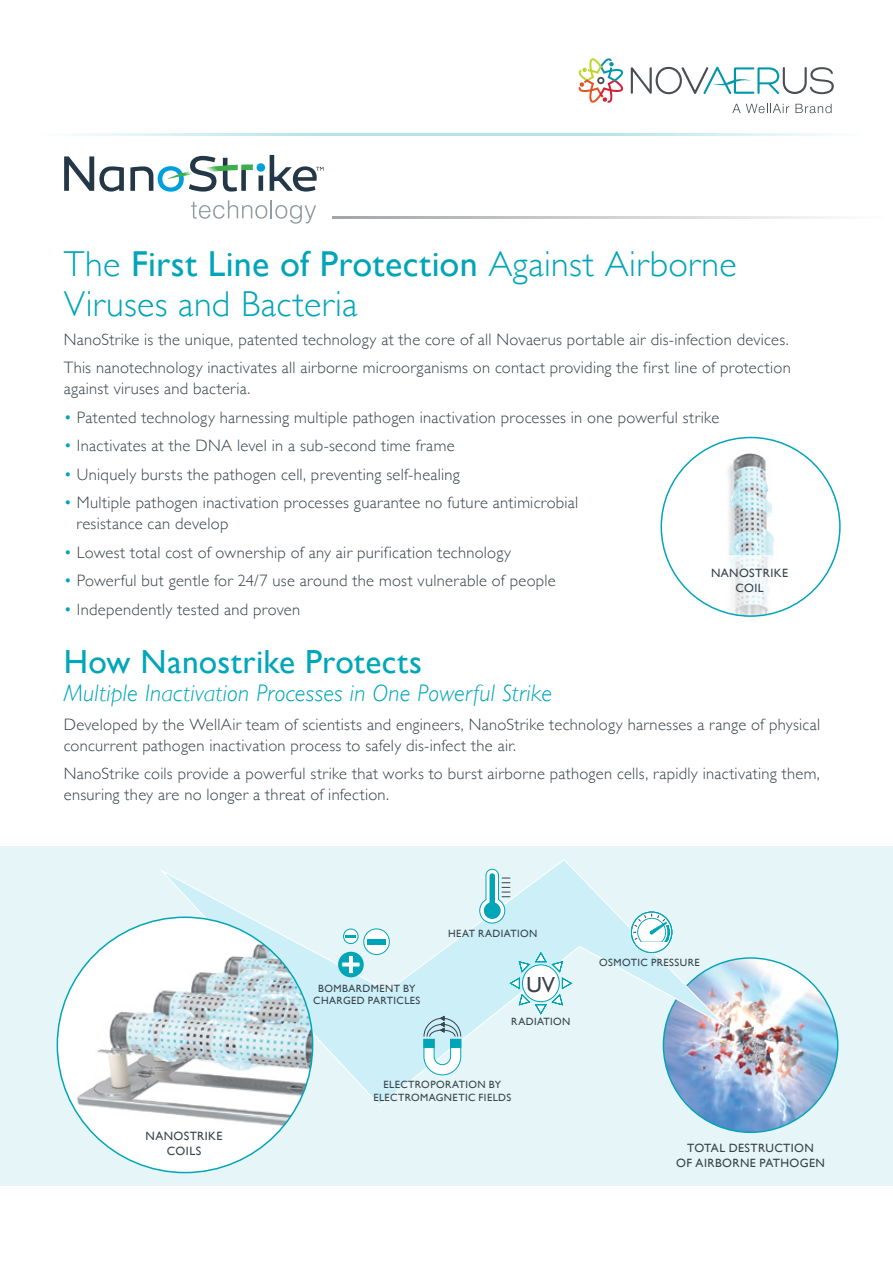
<style>
.page{position:relative;width:893px;height:1263px;background:#fff}
.page>*{position:absolute;margin:0;border:0;box-sizing:border-box;transform-origin:0 0}
.t1{font:300 36px/40.5px "Gill Sans";letter-spacing:.01em;color:#00a5b9}
.t2{font:33.45px "Gill Sans";letter-spacing:.01em;color:#00a6b9}
.t3{font:italic 300 24px "Gill Sans";letter-spacing:.01em;color:#00a6b9}
.t4{font:21.9px "Gill Sans";color:#38434b}
.t5{font:300 16.5px/21px "Gill Sans";letter-spacing:.015em;color:#38434a}
.t6{font:12px/15px "Gill Sans";letter-spacing:.035em;color:#38434b;text-align:center}
.t7{font:12px/15px "Gill Sans";letter-spacing:.035em;color:#38434a;text-align:center}
.t8{font:10.5px/12.8px "Gill Sans";letter-spacing:.035em;color:#38434b;text-align:center}
.s1{font-weight:400}
.s2{color:#00a5b8}
</style>
<div class="page">
<svg style="left:191px;top:200px;width:125px;height:24px"></svg>
<svg style="left:64px;top:156px;width:60px;height:36px"></svg>
<svg style="left:270px;top:155px;width:54px;height:37px"></svg>
<div style="left:257px;top:163px;width:8px;height:9px;background:#00a0dd;border-radius:50%"></div>
<svg style="left:259px;top:175px;width:4px;height:16px"></svg>
<svg style="left:130px;top:156px;width:123px;height:36px"></svg>
<div style="left:0;top:847px;width:893px;height:339px;background:#e6f6f8"></div>
<img style="left:663px;top:958px;width:175px;height:174px;border-radius:87px">
<svg style="left:332px;top:216px;width:496px;height:2px"></svg>
<svg style="left:158px;top:859px;width:570px;height:247px"></svg>
<div style="left:364px;top:929px;width:25px;height:25px;background:#fff;border-radius:50%"></div>
<div style="left:363px;top:928px;width:27px;height:27px;border:1px solid #00a5b8;border-radius:50%"></div>
<div style="left:367px;top:939px;width:19px;height:5px;background:#00a5b8"></div>
<div style="left:344px;top:929px;width:14px;height:14px;background:#fff;border-radius:50%"></div>
<div style="left:343px;top:928px;width:16px;height:16px;border:1px solid #00a5b8;border-radius:50%"></div>
<svg style="left:346px;top:935px;width:10px;height:3px"></svg>
<div style="left:338px;top:952px;width:26px;height:25px;background:#00a5b8;border-radius:50%"></div>
<svg style="left:341px;top:954px;width:20px;height:21px"></svg>
<svg style="left:423px;top:1016px;width:39px;height:60px;background:#b3dce4"></svg>
<div style="left:57px;top:917px;width:256px;height:255px;background:#fff;border-radius:50%"></div>
<img style="left:69px;top:945px;width:244px;height:221px">
<svg style="left:479px;top:869px;width:31px;height:55px"></svg>
<svg style="left:509px;top:951px;width:64px;height:64px"></svg>
<svg style="left:631px;top:912px;width:41px;height:40px"></svg>
<svg style="left:633px;top:914px;width:37px;height:29px"></svg>
<svg style="left:632px;top:943px;width:40px;height:9px"></svg>
<div style="left:631px;top:911px;width:41px;height:42px;border:1px solid #00a5b8;border-radius:50%"></div>
<svg style="left:77px;top:134px;width:756px;height:1px"></svg>
<svg style="left:732px;top:104px;width:57px;height:9px"></svg>
<svg style="left:795px;top:104px;width:37px;height:9px"></svg>
<svg style="left:578px;top:58px;width:46px;height:45px"></svg>
<svg style="left:631px;top:67px;width:203px;height:27px"></svg>
<img style="left:661px;top:437px;width:179px;height:179px;border-radius:89px">
<svg style="left:665px;top:555px;width:171px;height:61px"></svg>
<h1 class="t1" style="left:64px;top:242px;width:674px">The <span class="s1">First Line of Protection</span> Against Airborne<br>Viruses and Bacteria</h1>
<p class="t5" style="left:64px;top:324px;width:728px;line-height:28.5px">NanoStrike is the unique, patented technology at the core of all Novaerus portable air dis-infection devices.<br>This nanotechnology inactivates all airborne microorganisms on contact providing the first line of protection</p>
<p class="t5" style="left:64px;top:378px;width:188px">against viruses and bacteria.</p>
<p class="t5" style="left:64px;top:406px;width:657px"><span class="s2">•</span> Patented technology harnessing multiple pathogen inactivation processes in one powerful strike</p>
<p class="t5" style="left:64px;top:435px;width:392px"><span class="s2">•</span> Inactivates at the DNA level in a sub-second time frame</p>
<p class="t5" style="left:64px;top:463px;width:398px"><span class="s2">•</span> Uniquely bursts the pathogen cell, preventing self-healing</p>
<p class="t5" style="left:76px;top:492px;width:503px;text-indent:-13px"><span class="s2">•</span> Multiple pathogen inactivation processes guarantee no future antimicrobial resistance can develop</p>
<p class="t5" style="left:64px;top:541px;width:449px"><span class="s2">•</span> Lowest total cost of ownership of any air purification technology</p>
<p class="t5" style="left:64px;top:570px;width:494px"><span class="s2">•</span> Powerful but gentle for 24/7 use around the most vulnerable of people</p>
<p class="t5" style="left:64px;top:598px;width:238px"><span class="s2">•</span> Independently tested and proven</p>
<h2 class="t2" style="left:64px;top:642px;width:360px">How Nanostrike Protects</h2>
<h3 class="t3" style="left:64px;top:680px;width:490px">Multiple Inactivation Processes in One Powerful Strike</h3>
<p class="t5" style="left:64px;top:713px;width:758px">Developed by the WellAir team of scientists and engineers, NanoStrike technology harnesses a range of physical concurrent pathogen inactivation process to safely dis-infect the air.</p>
<p class="t5" style="left:64px;top:763px;width:758px">NanoStrike coils provide a powerful strike that works to burst airborne pathogen cells, rapidly inactivating them, ensuring they are no longer a threat of infection.</p>
<p class="t7" style="left:711px;top:566px;width:78px">NANOSTRIKE<br>COIL</p>
<p class="t6" style="left:146px;top:1128px;width:78px">NANOSTRIKE<br>COILS</p>
<p class="t8" style="left:313px;top:982px;width:109px">BOMBARDMENT BY<br>CHARGED PARTICLES</p>
<p class="t8" style="left:448px;top:927px;width:91px">HEAT RADIATION</p>
<h3 class="t4" style="left:526px;top:971px;width:30px">UV</h3>
<p class="t8" style="left:511px;top:1015px;width:61px">RADIATION</p>
<p class="t8" style="left:373px;top:1078px;width:139px">ELECTROPORATION BY<br>ELECTROMAGNETIC FIELDS</p>
<p class="t8" style="left:599px;top:956px;width:102px">OSMOTIC PRESSURE</p>
<p class="t6" style="left:676px;top:1140px;width:150px">TOTAL DESTRUCTION<br>OF AIRBORNE PATHOGEN</p>
</div>
